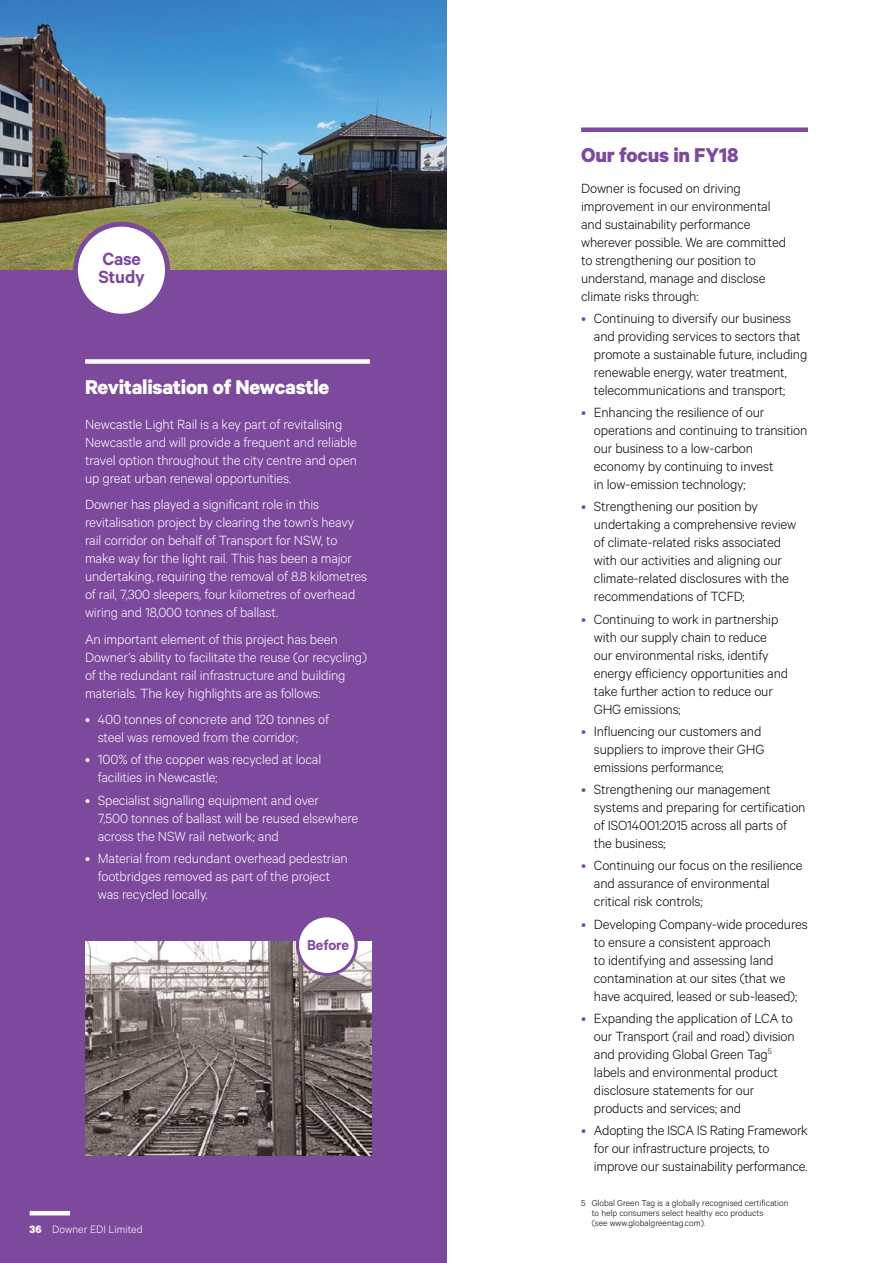
<style>
.page{position:relative;width:893px;height:1263px;background:#fff}
.page>*{position:absolute;margin:0;border:0;box-sizing:border-box;transform-origin:0 0}
.t1{font:700 22.5px "Calibre";letter-spacing:-.01em;color:#fff}
.t2{font:700 22.5px "Calibre";letter-spacing:-.01em;color:#7d499d}
.t3{font:600 19.8px/17.9px "Calibre";letter-spacing:-.01em;color:#7d499d}
.t4{font:600 16.2px "Calibre";letter-spacing:-.01em;color:#7d499d}
.t5{font:300 15px/18px "Calibre";letter-spacing:-.01em;color:#000}
.t6{font:300 15px/18px "Calibre";letter-spacing:-.01em;color:#fff}
.t7{font:300 12px "Calibre";color:#fff}
.t8{font:300 9.75px/9.8px "Calibre";color:#000}
.s1{font-weight:700}
.s2{color:#7d499d}
</style>
<div class="page">
<img style="left:0;top:0;width:446px;height:271px">
<div style="left:0;top:271px;width:446px;height:992px;background:#7d499d"></div>
<div style="left:85px;top:359px;width:285px;height:5px;background:#fff"></div>
<div style="left:73px;top:222px;width:97px;height:97px;background:#7d499d;border-radius:50%"></div>
<div style="left:78px;top:227px;width:87px;height:87px;background:#fff;border-radius:50%"></div>
<img style="left:86px;top:941px;width:285px;height:214px">
<div style="left:296px;top:914px;width:62px;height:62px;background:#7d499d;border-radius:50%"></div>
<div style="left:299px;top:917px;width:56px;height:56px;background:#fff;border-radius:50%"></div>
<div style="left:581px;top:127px;width:227px;height:5px;background:#7d499d"></div>
<hr style="left:30px;top:1211px;width:40px;height:4px;background:#fff">
<h2 class="t3" style="left:98px;top:250px;width:48px">Case<br>Study</h2>
<h1 class="t1" style="left:85px;top:373px;width:246px">Revitalisation of Newcastle</h1>
<p class="t6" style="left:85px;top:414px;width:273px">Newcastle Light Rail is a key part of revitalising Newcastle and will provide a frequent and reliable travel option throughout the city centre and open up great urban renewal opportunities.</p>
<p class="t6" style="left:85px;top:495px;width:284px">Downer has played a significant role in this revitalisation project by clearing the town’s heavy rail corridor on behalf of Transport for NSW, to make way for the light rail. This has been a major undertaking, requiring the removal of 8.8 kilometres of rail, 7,300 sleepers, four kilometres of overhead wiring and 18,000 tonnes of ballast.</p>
<p class="t6" style="left:85px;top:629px;width:283px">An important element of this project has been Downer’s ability to facilitate the reuse (or recycling) of the redundant rail infrastructure and building materials. The key highlights are as follows:</p>
<p class="t6" style="left:98px;top:710px;width:233px;text-indent:-13px">• 400 tonnes of concrete and 120 tonnes of steel was removed from the corridor;</p>
<p class="t6" style="left:98px;top:750px;width:225px;text-indent:-13px">• 100% of the copper was recycled at local facilities in Newcastle;</p>
<p class="t6" style="left:98px;top:790px;width:262px;text-indent:-13px">• Specialist signalling equipment and over<br>7,500 tonnes of ballast will be reused elsewhere across the NSW rail network; and</p>
<p class="t6" style="left:98px;top:848px;width:251px;text-indent:-13px">• Material from redundant overhead pedestrian footbridges removed as part of the project was recycled locally.</p>
<p class="t7" style="left:30px;top:1222px;width:114px"><span class="s1">36</span> Downer EDI Limited</p>
<p class="t4" style="left:307px;top:935px;width:43px">Before</p>
<h1 class="t2" style="left:581px;top:141px;width:159px">Our focus in FY18</h1>
<p class="t5" style="left:581px;top:178px;width:207px">Downer is focused on driving improvement in our environmental and sustainability performance wherever possible. We are committed to strengthening our position to understand, manage and disclose climate risks through:</p>
<p class="t5" style="left:594px;top:308px;width:215px;text-indent:-13px"><span class="s2">•</span> Continuing to diversify our business and providing services to sectors that promote a sustainable future, including renewable energy, water treatment, telecommunications and transport;</p>
<p class="t5" style="left:594px;top:403px;width:215px;text-indent:-13px"><span class="s2">•</span> Enhancing the resilience of our operations and continuing to transition our business to a low-carbon economy by continuing to invest<br>in low‑emission technology;</p>
<p class="t5" style="left:594px;top:497px;width:204px;text-indent:-13px"><span class="s2">•</span> Strengthening our position by undertaking a comprehensive review of climate-related risks associated with our activities and aligning our climate-related disclosures with the recommendations of TCFD;</p>
<p class="t5" style="left:594px;top:609px;width:196px;text-indent:-13px"><span class="s2">•</span> Continuing to work in partnership with our supply chain to reduce our environmental risks, identify energy efficiency opportunities and take further action to reduce our<br>GHG emissions;</p>
<p class="t5" style="left:594px;top:721px;width:172px;text-indent:-13px"><span class="s2">•</span> Influencing our customers and suppliers to improve their GHG emissions performance;</p>
<p class="t5" style="left:594px;top:780px;width:213px;text-indent:-13px"><span class="s2">•</span> Strengthening our management systems and preparing for certification of ISO14001:2015 across all parts of the business;</p>
<p class="t5" style="left:594px;top:856px;width:210px;text-indent:-13px"><span class="s2">•</span> Continuing our focus on the resilience and assurance of environmental critical risk controls;</p>
<p class="t5" style="left:594px;top:914px;width:216px;text-indent:-13px"><span class="s2">•</span> Developing Company-wide procedures to ensure a consistent approach<br>to identifying and assessing land contamination at our sites (that we have acquired, leased or sub-leased);</p>
<p class="t5" style="left:594px;top:1008px;width:202px;text-indent:-13px"><span class="s2">•</span> Expanding the application of LCA to our Transport (rail and road) division and providing Global Green Tag<sup>5 </sup>labels and environmental product disclosure statements for our products and services; and</p>
<p class="t5" style="left:594px;top:1121px;width:216px;text-indent:-13px"><span class="s2">•</span> Adopting the ISCA IS Rating Framework for our infrastructure projects, to improve our sustainability performance.</p>
<p class="t8" style="left:592px;top:1198px;width:198px;text-indent:-11px">5 Global Green Tag is a globally recognised certification to help consumers select healthy eco products<br>(see www.globalgreentag.com).</p>
</div>
